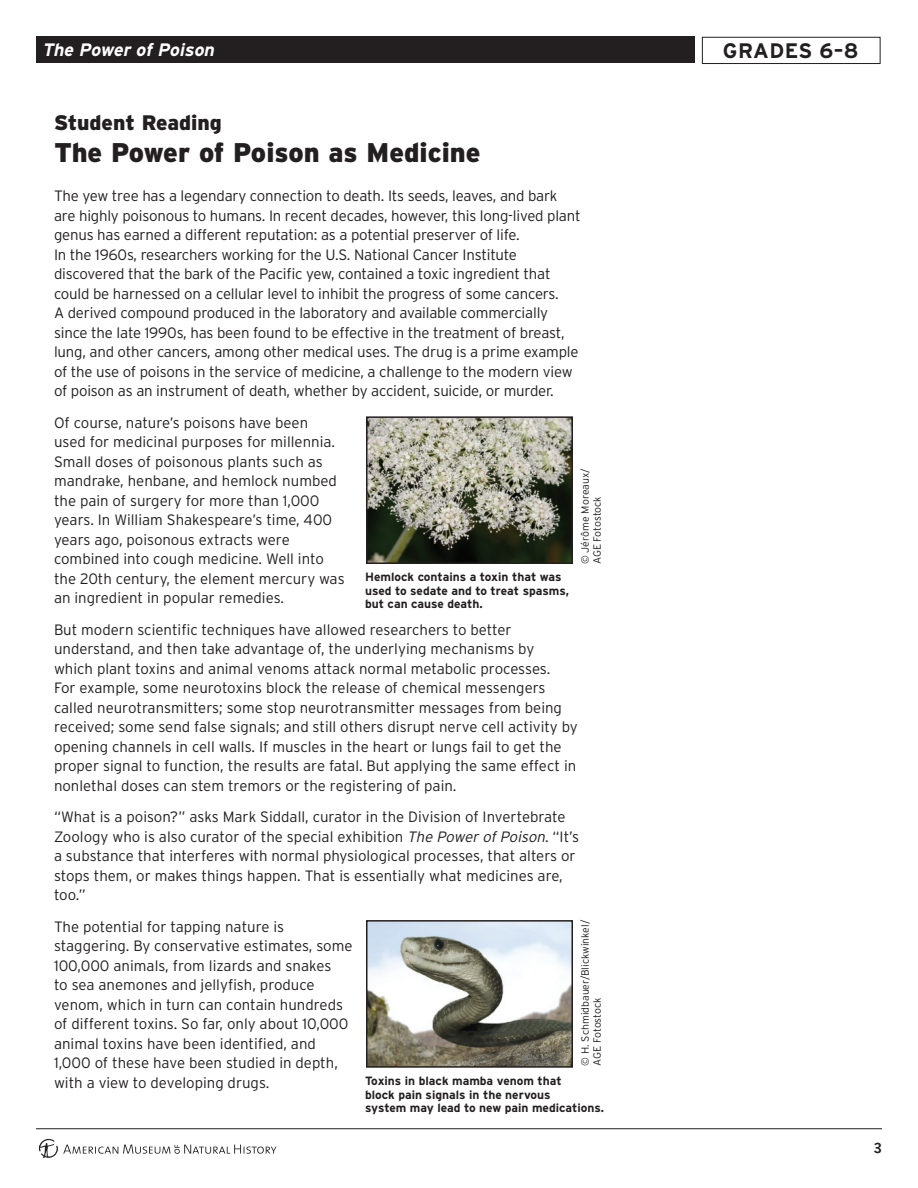
<style>
.page{position:relative;width:918px;height:1188px;background:#fff}
.page>*{position:absolute;margin:0;border:0;box-sizing:border-box;transform-origin:0 0}
.t1{font:900 27px "Interstate";color:#231f20}
.t2{font:900 21px "Interstate";color:#231f20}
.t3{font:700 21px "Interstate";letter-spacing:.02em;color:#231f20}
.t4{font:italic 700 18px "Interstate";color:#fff}
.t5{font:300 15px/19.5px "Interstate";letter-spacing:-.005em;color:#231f20}
.t6{font:700 13.5px "News Gothic";color:#231f20}
.t7{font:700 12px/13.5px "Interstate";color:#231f20}
.t8{font:300 10.5px/12px "Interstate";color:#231f20}
.s1{font-style:italic}
</style>
<div class="page">
<div style="left:37px;top:37px;width:658px;height:26px;background:#231f20"></div>
<hr style="left:36px;top:1128px;width:846px;height:1px;background:#231f20">
<svg style="left:39px;top:1139px;width:237px;height:19px"></svg>
<div style="left:702px;top:37px;width:178px;height:27px;border:1px solid #231f20"></div>
<img style="left:369px;top:419px;width:201px;height:142px">
<div style="left:366px;top:416px;width:207px;height:148px;border:2px solid #231f20"></div>
<img style="left:369px;top:923px;width:201px;height:142px">
<div style="left:366px;top:920px;width:207px;height:148px;border:2px solid #231f20"></div>
<p class="t4" style="left:42px;top:40px;width:178px">The Power of Poison</p>
<h2 class="t2" style="left:54px;top:110px;width:169px">Student Reading</h2>
<h1 class="t1" style="left:54px;top:137px;width:428px">The Power of Poison as Medicine</h1>
<p class="t5" style="left:54px;top:186px;width:528px">The yew tree has a legendary connection to death. Its seeds, leaves, and bark are highly poisonous to humans. In recent decades, however, this long-lived plant genus has earned a different reputation: as a potential preserver of life.<br>In the 1960s, researchers working for the U.S. National Cancer Institute discovered that the bark of the Pacific yew, contained a toxic ingredient that could be harnessed on a cellular level to inhibit the progress of some cancers.<br>A derived compound produced in the laboratory and available commercially since the late 1990s, has been found to be effective in the treatment of breast, lung, and other cancers, among other medical uses. The drug is a prime example of the use of poisons in the service of medicine, a challenge to the modern view of poison as an instrument of death, whether by accident, suicide, or murder.</p>
<p class="t5" style="left:54px;top:412px;width:292px">Of course, nature’s poisons have been<br>used for medicinal purposes for millennia.<br>Small doses of poisonous plants such as mandrake, henbane, and hemlock numbed the pain of surgery for more than 1,000 years. In William Shakespeare’s time, 400 years ago, poisonous extracts were combined into cough medicine. Well into the 20th century, the element mercury was an ingredient in popular remedies.</p>
<p class="t5" style="left:54px;top:619px;width:525px">But modern scientific techniques have allowed researchers to better understand, and then take advantage of, the underlying mechanisms by<br>which plant toxins and animal venoms attack normal metabolic processes.<br>For example, some neurotoxins block the release of chemical messengers called neurotransmitters; some stop neurotransmitter messages from being received; some send false signals; and still others disrupt nerve cell activity by opening channels in cell walls. If muscles in the heart or lungs fail to get the proper signal to function, the results are fatal. But applying the same effect in nonlethal doses can stem tremors or the registering of pain.</p>
<p class="t5" style="left:54px;top:807px;width:527px">“What is a poison?” asks Mark Siddall, curator in the Division of Invertebrate Zoology who is also curator of the special exhibition <span class="s1">The Power ofPoison</span>. “It’s a substance that interferes with normal physiological processes, that alters or stops them, or makes things happen. That is essentially what medicines are, too.”</p>
<p class="t5" style="left:54px;top:916px;width:300px">The potential for tapping nature is staggering. By conservative estimates, some 100,000 animals, from lizards and snakes<br>to sea anemones and jellyfish, produce venom, which in turn can contain hundreds of different toxins. So far, only about 10,000 animal toxins have been identified, and 1,000 of these have been studied in depth, with a view to developing drugs.</p>
<p class="t8" style="left:579px;top:564px;width:97px;rotate:-90deg">© Jérôme Moreaux/<br>AGE Fotostock</p>
<p class="t7" style="left:365px;top:570px;width:205px">Hemlock contains a toxin that was used to sedate and to treat spasms, but can cause death.</p>
<p class="t8" style="left:579px;top:1066px;width:147px;rotate:-90deg">© H. Schmidbauer/Blickwinkel/<br>AGE Fotostock</p>
<p class="t7" style="left:365px;top:1074px;width:241px">Toxins in black mamba venom that<br>block pain signals in the nervous<br>system may lead to new pain medications.</p>
<h2 class="t3" style="left:723px;top:39px;width:137px">GRADES 6–8</h2>
<p class="t6" style="left:874px;top:1140px;width:10px">3</p>
</div>
